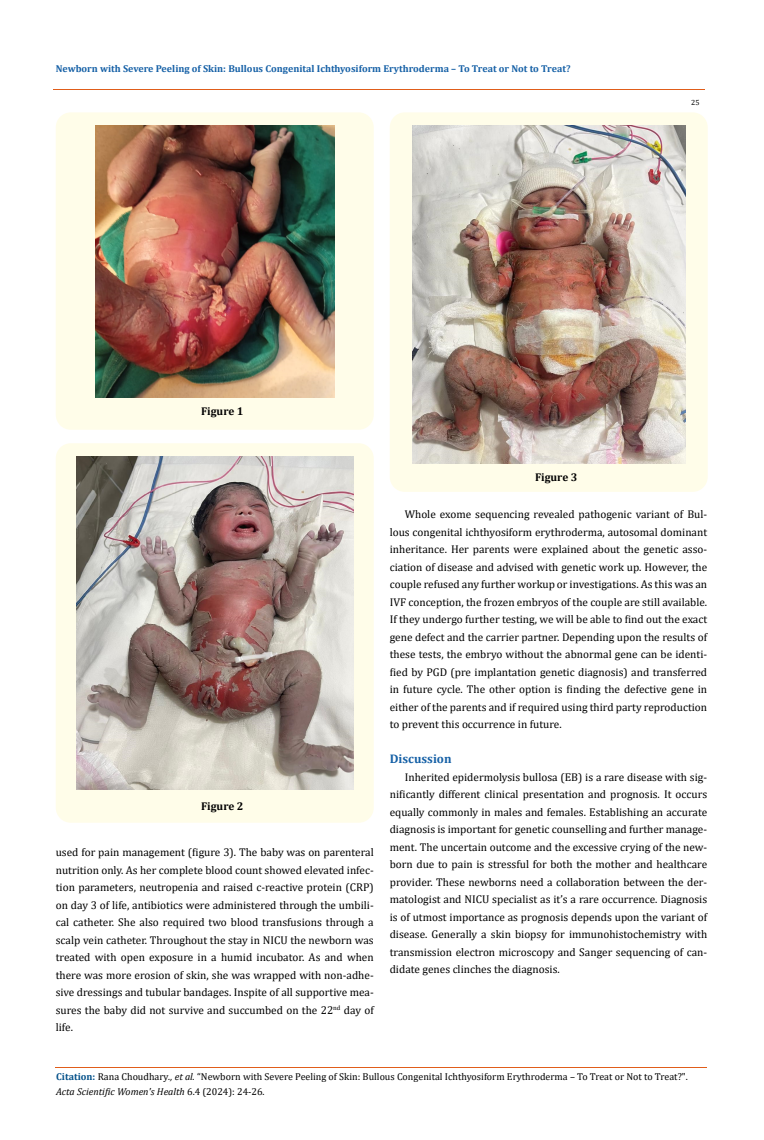
<style>
.page{position:relative;width:764px;height:1140px;background:#fff}
.page>*{position:absolute;margin:0;border:0;box-sizing:border-box;transform-origin:0 0}
.t1{font:700 12.5px "Cambria";color:#1560a6}
.t2{font:11.25px/17.5px "Cambria";color:#000;text-align:justify}
.t3{font:700 11.25px "Cambria";color:#000}
.t4{font:10px/15px "Cambria";color:#000}
.t5{font:700 10px "Cambria";color:#1560a6}
.t6{font:7.5px "Cambria";color:#000}
.s1{font-weight:700;color:#035089}
.s2{font-style:italic}
</style>
<div class="page">
<div style="left:56px;top:112px;width:318px;height:318px;background:#fffde9;border-radius:15px"></div>
<img style="left:95px;top:125px;width:239px;height:273px">
<div style="left:56px;top:443px;width:318px;height:380px;background:#fffde9;border-radius:15px"></div>
<img style="left:76px;top:456px;width:277px;height:334px">
<div style="left:390px;top:112px;width:318px;height:380px;background:#fffde9;border-radius:15px"></div>
<img style="left:412px;top:125px;width:273px;height:338px">
<hr style="left:53px;top:90px;width:651px;height:1px;background:#e05d1a">
<hr style="left:55px;top:1068px;width:652px;height:1px;background:#e05d1a">
<p class="t5" style="left:56px;top:61px;width:516px">Newborn with Severe Peeling of Skin: Bullous Congenital Ichthyosiform Erythroderma – To Treat or Not to Treat?</p>
<p class="t3" style="left:201px;top:403px;width:44px">Figure 1</p>
<p class="t6" style="left:691px;top:98px;width:10px">25</p>
<p class="t3" style="left:201px;top:798px;width:44px">Figure 2</p>
<p class="t2" style="left:56px;top:844px;width:319px">used for pain management (figure 3). The baby was on parenteral nutrition only. As her complete blood count showed elevated infec&shy;tion parameters, neutropenia and raised c-reactive protein (CRP) on day 3 of life, antibiotics were administered through the umbili&shy;cal catheter. She also required two blood transfusions through a scalp vein catheter. Throughout the stay in NICU the newborn was treated with open exposure in a humid incubator. As and when there was more erosion of skin, she was wrapped with non-adhe&shy;sive dressings and tubular bandages. Inspite of all supportive mea&shy;sures the baby did not survive and succumbed on the 22<sup>nd</sup> day of life.</p>
<p class="t3" style="left:535px;top:470px;width:44px">Figure 3</p>
<p class="t2" style="left:390px;top:505px;width:319px;text-indent:15px">Whole exome sequencing revealed pathogenic variant of Bul&shy;lous congenital ichthyosiform erythroderma, autosomal dominant inheritance. Her parents were explained about the genetic asso&shy;ciation of disease and advised with genetic work up. However, the couple refused any further workup or investigations. As this was an IVF conception, the frozen embryos of the couple are still available.<br>If they undergo further testing, we will be able to find out the exact gene defect and the carrier partner. Depending upon the results of these tests, the embryo without the abnormal gene can be identi&shy;fied by PGD (pre implantation genetic diagnosis) and transferred in future cycle. The other option is finding the defective gene in either of the parents and if required using third party reproduction to prevent this occurrence in future.</p>
<p class="t1" style="left:390px;top:750px;width:63px">Discussion</p>
<p class="t2" style="left:390px;top:768px;width:319px;text-indent:15px">Inherited epidermolysis bullosa (EB) is a rare disease with sig&shy;nificantly different clinical presentation and prognosis. It occurs equally commonly in males and females. Establishing an accurate diagnosis is important for genetic counselling and further manage&shy;ment. The uncertain outcome and the excessive crying of the new&shy;born due to pain is stressful for both the mother and healthcare provider. These newborns need a collaboration between the der&shy;matologist and NICU specialist as it’s a rare occurrence. Diagnosis is of utmost importance as prognosis depends upon the variant of disease. Generally a skin biopsy for immunohistochemistry with transmission electron microscopy and Sanger sequencing of can&shy;didate genes clinches the diagnosis.</p>
<p class="t4" style="left:56px;top:1069px;width:633px"><span class="s1">Citation:</span> Rana Choudhary<span class="s2">., et al.</span> “Newborn with Severe Peeling of Skin: Bullous Congenital Ichthyosiform Erythroderma – To Treat or Not to Treat?".<br><span class="s2">Acta Scientific Women's Health</span> 6.4 (2024): 24-26.</p>
</div>
